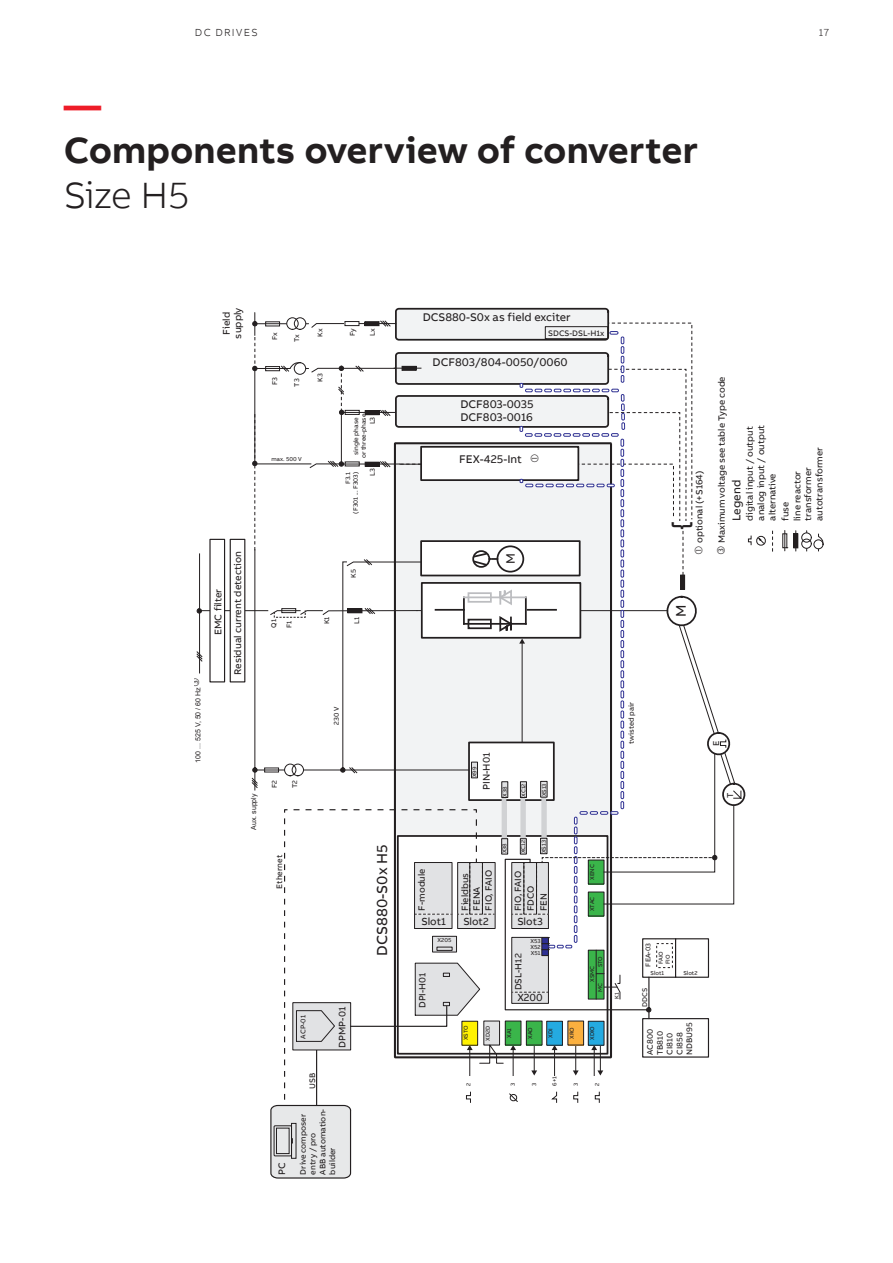
<style>
.page{position:relative;width:893px;height:1263px;background:#fff}
.page>*{position:absolute;margin:0;border:0;box-sizing:border-box;transform-origin:0 0}
.t1{font:700 37.5px "AB Bvoice";color:#231f20}
.t2{font:300 37.5px "AB Bvoice";letter-spacing:-.02em;color:#231f20}
.t3{font:700 37.5px "AB Bvoice";color:#ee1c28}
.t4{font:23.7px "AB Bvoice";color:#231f20}
.t5{font:14.85px "AB Bvoice";color:#231f20}
.t6{font:14.4px "AB Bvoice";color:#231f20}
.t7{font:12.6px "AB Bvoice";color:#231f20}
.t8{font:11.7px "AB Bvoice";color:#231f20}
.t9{font:11.4px/13.5px "AB Bvoice";color:#231f20}
.t10{font:10.5px "AB Bvoice";color:#231f20}
.t11{font:300 10.5px "AB Bvoice";letter-spacing:.13em;color:#231f20}
.t12{font:9.9px/11.6px "AB Bvoice";color:#231f20;text-align:center}
.t13{font:9.6px "AB Bvoice";color:#231f20}
.t14{font:9.3px/11.7px "AB Bvoice";color:#231f20}
.t15{font:8.7px "AB Bvoice";color:#231f20}
.t16{font:8.25px/9.9px "AB Bvoice";color:#231f20}
.t17{font:7.35px "AB Bvoice";color:#231f20}
.t18{font:7.05px "AB Bvoice";color:#231f20}
.t19{font:7.05px "Arial";color:#231f20}
.t20{font:6.45px/7.4px "AB Bvoice";color:#231f20;text-align:center}
.t21{font:5.85px/7.1px "AB Bvoice";color:#231f20}
</style>
<div class="page">
<hr style="left:255px;top:769px;width:241px;height:1px;background:#231f20">
<hr style="left:200px;top:610px;width:68px;height:1px;background:#231f20">
<hr style="left:199px;top:554px;width:1px;height:119px;background:#231f20">
<div style="left:230px;top:539px;width:15px;height:143px;background:#fff"></div>
<div style="left:230px;top:539px;width:15px;height:143px;border:1px solid #231f20"></div>
<div style="left:264px;top:768px;width:15px;height:4px;border:1px solid #231f20"></div>
<svg style="left:196px;top:651px;width:7px;height:11px"></svg>
<svg style="left:196px;top:608px;width:7px;height:6px"></svg>
<hr style="left:254px;top:550px;width:1px;height:240px;background:#231f20">
<div style="left:210px;top:539px;width:15px;height:143px;background:#fff"></div>
<div style="left:209px;top:539px;width:16px;height:143px;border:1px solid #231f20"></div>
<svg style="left:251px;top:767px;width:7px;height:21px"></svg>
<svg style="left:784px;top:530px;width:4px;height:21px"></svg>
<div style="left:793px;top:533px;width:5px;height:15px;border:1px solid #231f20"></div>
<svg style="left:795px;top:531px;width:1px;height:20px"></svg>
<div style="left:801px;top:532px;width:11px;height:11px;border:1px solid #231f20;border-radius:50%"></div>
<div style="left:801px;top:539px;width:11px;height:10px;border:1px solid #231f20;border-radius:50%"></div>
<svg style="left:802px;top:531px;width:22px;height:20px"></svg>
<div style="left:813px;top:539px;width:10px;height:10px;border:1px solid #231f20;border-radius:50%"></div>
<div style="left:265px;top:366px;width:15px;height:5px;border:1px solid #231f20"></div>
<hr style="left:255px;top:368px;width:35px;height:1px;background:#231f20">
<div style="left:396px;top:309px;width:212px;height:31px;background:#f2f3f4;border-radius:3px"></div>
<div style="left:395px;top:308px;width:214px;height:33px;border:2px solid #231f20;border-radius:3px"></div>
<hr style="left:255px;top:463px;width:56px;height:1px;background:#231f20">
<hr style="left:254px;top:369px;width:1px;height:95px;background:#231f20">
<hr style="left:255px;top:323px;width:54px;height:1px;background:#231f20">
<div style="left:294px;top:317px;width:12px;height:13px;border:1px solid #231f20;border-radius:50%"></div>
<div style="left:286px;top:317px;width:13px;height:13px;border:1px solid #231f20;border-radius:50%"></div>
<svg style="left:252px;top:313px;width:6px;height:59px"></svg>
<svg style="left:252px;top:412px;width:6px;height:138px"></svg>
<svg style="left:270px;top:318px;width:503px;height:861px"></svg>
<p class="t11" style="left:195px;top:26px;width:64px">DC DRIVES</p>
<p class="t11" style="left:819px;top:26px;width:12px">17</p>
<h1 class="t3" style="left:64px;top:81px;width:39px">—</h1>
<h1 class="t1" style="left:64px;top:126px;width:636px">Components overview of converter</h1>
<h1 class="t2" style="left:64px;top:173px;width:127px">Size H5</h1>
<p class="t12" style="left:221px;top:338px;width:32px;rotate:-90deg">Field supply</p>
<p class="t18" style="left:271px;top:340px;width:9px;rotate:-90deg">Fx</p>
<p class="t18" style="left:293px;top:342px;width:9px;rotate:-90deg">Tx</p>
<p class="t18" style="left:271px;top:385px;width:9px;rotate:-90deg">F3</p>
<p class="t18" style="left:293px;top:387px;width:10px;rotate:-90deg">T3</p>
<p class="t21" style="left:272px;top:456px;width:32px">max. 500 V</p>
<p class="t19" style="left:193px;top:762px;width:77px;rotate:-90deg">100 ... 525 V, 50 / 60 Hz</p>
<p class="t12" style="left:212px;top:635px;width:48px;rotate:-90deg">EMC filter</p>
<p class="t12" style="left:232px;top:675px;width:125px;rotate:-90deg">Residual current detection</p>
<p class="t19" style="left:249px;top:830px;width:38px;rotate:-90deg">Aux. supply</p>
<p class="t18" style="left:269px;top:628px;width:10px;rotate:-90deg">Q1</p>
<p class="t18" style="left:285px;top:628px;width:9px;rotate:-90deg">F1</p>
<p class="t18" style="left:270px;top:788px;width:9px;rotate:-90deg">F2</p>
<p class="t18" style="left:290px;top:788px;width:10px;rotate:-90deg">T2</p>
<p class="t16" style="left:275px;top:889px;width:35px;rotate:-90deg">Ethernet</p>
<p class="t18" style="left:316px;top:337px;width:10px;rotate:-90deg">Kx</p>
<p class="t18" style="left:348px;top:336px;width:9px;rotate:-90deg">Fy</p>
<p class="t18" style="left:368px;top:336px;width:9px;rotate:-90deg">Lx</p>
<p class="t18" style="left:316px;top:382px;width:10px;rotate:-90deg">K3</p>
<p class="t20" style="left:352px;top:458px;width:46px;rotate:-90deg">single phase or three-phase</p>
<p class="t18" style="left:368px;top:424px;width:9px;rotate:-90deg">L3</p>
<p class="t20" style="left:344px;top:513px;width:43px;text-align:right;rotate:-90deg">F3.1<br>(F301 ... F303)</p>
<p class="t18" style="left:368px;top:476px;width:9px;rotate:-90deg">L3</p>
<p class="t18" style="left:322px;top:624px;width:9px;rotate:-90deg">K1</p>
<p class="t18" style="left:349px;top:578px;width:10px;rotate:-90deg">K5</p>
<p class="t18" style="left:353px;top:624px;width:9px;rotate:-90deg">L1</p>
<p class="t18" style="left:332px;top:725px;width:20px;rotate:-90deg">230 V</p>
<h3 class="t5" style="left:373px;top:956px;width:112px;rotate:-90deg">DCS880-S0x H5</h3>
<p class="t13" style="left:276px;top:1174px;width:14px;rotate:-90deg">PC</p>
<p class="t18" style="left:299px;top:1038px;width:25px;rotate:-90deg">ACP-01</p>
<p class="t16" style="left:307px;top:1089px;width:17px;rotate:-90deg">USB</p>
<p class="t13" style="left:337px;top:1048px;width:42px;rotate:-90deg">DPMP-01</p>
<p class="t16" style="left:298px;top:1174px;width:67px;rotate:-90deg">Drive composer entry / pro<br>ABB automation&shy;builder</p>
<p class="t9" style="left:423px;top:310px;width:150px">DCS880-S0x as field exciter</p>
<p class="t16" style="left:548px;top:328px;width:58px">SDCS-DSL-H1x</p>
<p class="t9" style="left:433px;top:355px;width:136px">DCF803/804-0050/0060</p>
<p class="t9" style="left:460px;top:397px;width:75px">DCF803-0035<br>DCF803-0016</p>
<p class="t9" style="left:459px;top:453px;width:64px">FEX-425-Int</p>
<h3 class="t7" style="left:503px;top:564px;width:12px;rotate:-90deg">M</h3>
<p class="t14" style="left:693px;top:543px;width:74px;rotate:-90deg">optional (+S164)</p>
<h2 class="t4" style="left:666px;top:530px;width:10px;rotate:-90deg">{</h2>
<p class="t14" style="left:716px;top:543px;width:168px;rotate:-90deg">Maximum voltage see table Type code</p>
<p class="t14" style="left:755px;top:521px;width:97px;line-height:11.2px;rotate:-90deg">analog input / output alternative</p>
<p class="t14" style="left:744px;top:520px;width:96px;rotate:-90deg">digital input / output</p>
<p class="t14" style="left:803px;top:521px;width:75px;line-height:11.1px;rotate:-90deg">transformer autotransformer</p>
<p class="t14" style="left:779px;top:521px;width:51px;line-height:12.1px;rotate:-90deg">fuse<br>line reactor</p>
<p class="t8" style="left:729px;top:521px;width:42px;rotate:-90deg">Legend</p>
<h3 class="t6" style="left:672px;top:617px;width:14px;rotate:-90deg">M</h3>
<p class="t12" style="left:481px;top:790px;width:39px;rotate:-90deg">PIN-H01</p>
<p class="t21" style="left:471px;top:777px;width:12px;rotate:-90deg">X99</p>
<p class="t21" style="left:501px;top:797px;width:12px;rotate:-90deg">X38</p>
<p class="t21" style="left:520px;top:797px;width:15px;rotate:-90deg">XC12</p>
<p class="t21" style="left:541px;top:796px;width:15px;rotate:-90deg">XS13</p>
<p class="t17" style="left:627px;top:744px;width:43px;rotate:-90deg">twisted pair</p>
<p class="t15" style="left:711px;top:746px;width:7px;rotate:-90deg">E</p>
<p class="t15" style="left:725px;top:798px;width:7px;rotate:-90deg">T</p>
<p class="t21" style="left:501px;top:853px;width:12px;rotate:-90deg">X38</p>
<p class="t21" style="left:520px;top:853px;width:15px;rotate:-90deg">XC12</p>
<p class="t21" style="left:540px;top:853px;width:15px;rotate:-90deg">XS13</p>
<p class="t14" style="left:416px;top:910px;width:43px;rotate:-90deg">F-module</p>
<p class="t14" style="left:459px;top:910px;width:42px;rotate:-90deg">Fieldbus<br>FENA<br>FIO, FAIO</p>
<p class="t14" style="left:512px;top:911px;width:42px;line-height:12.9px;rotate:-90deg">FIO, FAIO<br>FDCO<br>FEN</p>
<p class="t10" style="left:421px;top:915px;width:26px">Slot1</p>
<p class="t21" style="left:438px;top:936px;width:15px">X205</p>
<p class="t14" style="left:416px;top:1008px;width:37px;rotate:-90deg">DPI-H01</p>
<p class="t10" style="left:463px;top:915px;width:27px">Slot2</p>
<p class="t10" style="left:517px;top:915px;width:27px">Slot3</p>
<p class="t14" style="left:512px;top:990px;width:38px;rotate:-90deg">DSL-H12</p>
<p class="t21" style="left:530px;top:937px;width:12px">X53</p>
<p class="t21" style="left:530px;top:943px;width:12px">X52</p>
<p class="t21" style="left:531px;top:949px;width:11px">X51</p>
<p class="t10" style="left:517px;top:991px;width:27px">X200</p>
<p class="t21" style="left:589px;top:880px;width:17px;rotate:-90deg">XENC</p>
<p class="t21" style="left:589px;top:911px;width:16px;rotate:-90deg">XTAC</p>
<p class="t21" style="left:597px;top:967px;width:13px;rotate:-90deg">STO</p>
<p class="t21" style="left:589px;top:982px;width:18px;rotate:-90deg">XSMC</p>
<p class="t21" style="left:597px;top:991px;width:11px;rotate:-90deg">MC</p>
<p class="t21" style="left:484px;top:1040px;width:17px;rotate:-90deg">XD2D</p>
<p class="t21" style="left:462px;top:1040px;width:16px;rotate:-90deg">XSTO</p>
<p class="t21" style="left:547px;top:1038px;width:11px;rotate:-90deg">XDI</p>
<p class="t21" style="left:568px;top:1039px;width:13px;rotate:-90deg">XRO</p>
<p class="t21" style="left:589px;top:1040px;width:16px;rotate:-90deg">XDIO</p>
<p class="t21" style="left:506px;top:1038px;width:12px;rotate:-90deg">XA1</p>
<p class="t21" style="left:527px;top:1039px;width:14px;rotate:-90deg">XAO</p>
<p class="t21" style="left:613px;top:999px;width:8px;rotate:-90deg">K1</p>
<p class="t21" style="left:465px;top:1086px;width:5px;rotate:-90deg">2</p>
<p class="t21" style="left:509px;top:1086px;width:5px;rotate:-90deg">3</p>
<p class="t21" style="left:531px;top:1086px;width:5px;rotate:-90deg">3</p>
<p class="t21" style="left:551px;top:1086px;width:11px;rotate:-90deg">6+1</p>
<p class="t21" style="left:572px;top:1086px;width:5px;rotate:-90deg">3</p>
<p class="t21" style="left:594px;top:1086px;width:5px;rotate:-90deg">2</p>
<p class="t18" style="left:644px;top:966px;width:25px;rotate:-90deg">FEA-03</p>
<p class="t21" style="left:657px;top:964px;width:14px;rotate:-90deg">FAIO<br>FIO</p>
<p class="t21" style="left:651px;top:969px;width:15px">Slot1</p>
<p class="t21" style="left:683px;top:969px;width:16px">Slot2</p>
<p class="t18" style="left:641px;top:1007px;width:21px;rotate:-90deg">DDCS</p>
<p class="t16" style="left:645px;top:1055px;width:34px;rotate:-90deg">AC800<br>TB810<br>CI810<br>CI858<br>NDBU95</p>
</div>
